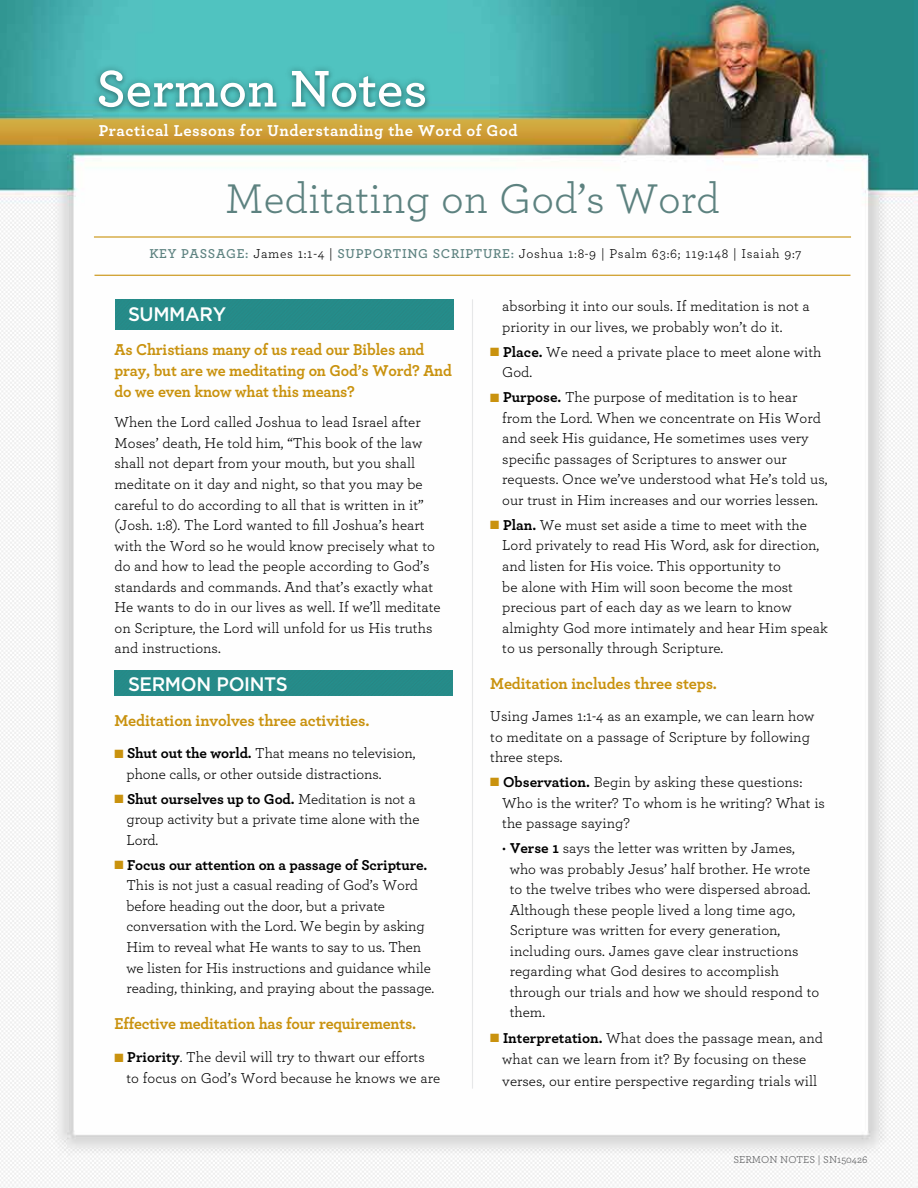
<style>
.page{position:relative;width:918px;height:1188px;background:#fff}
.page>*{position:absolute;margin:0;border:0;box-sizing:border-box;transform-origin:0 0}
.t1{font:600 54px "Archer";color:#fff}
.t2{font:43.5px "Archer";color:#5d8280}
.t3{font:500 19.5px "Gotham";letter-spacing:-.02em;color:#fff;scale:.96 1}
.t4{font:700 16.5px/21px "Archer";letter-spacing:-.01em;color:#c9920e;scale:.96 1}
.t5{font:700 16.5px "Archer";letter-spacing:-.01em;color:#c9920e}
.t6{font:700 16.5px "Archer";letter-spacing:.03em;color:#fff}
.t7{font:15px/20.5px "Archer";color:#000}
.t8{font:13.5px "Archer";letter-spacing:.05em;color:#000}
.t9{font:10.5px "Archer";color:#58595b}
.s1{font-weight:600;color:#5d8280}
.s2{color:#c9920e}
.s3{font-weight:700}
</style>
<div class="page">
<img style="left:0;top:0;width:918px;height:1188px">
<div style="left:114px;top:671px;width:338px;height:25px;background:#268a88"></div>
<hr style="left:472px;top:299px;width:1px;height:790px;background:#e6e7e8">
<hr style="left:94px;top:236px;width:757px;height:2px;background:#c9920e">
<hr style="left:94px;top:275px;width:756px;height:1px;background:#c9920e">
<div style="left:116px;top:299px;width:338px;height:31px;background:#268a88"></div>
<div style="left:92px;top:63px;width:341px;height:52px;background:#000;opacity:.35"></div>
<h1 class="t1" style="left:96px;top:55px;width:333px">Sermon Notes</h1>
<p class="t6" style="left:99px;top:120px;width:420px">Practical Lessons for Understanding the Word of God</p>
<h2 class="t2" style="left:225px;top:172px;width:496px">Meditating on God’s Word</h2>
<p class="t8" style="left:149px;top:245px;width:654px"><span class="s1">KEY PASSAGE:</span> James 1:1-4 | <span class="s1">SUPPORTING SCRIPTURE:</span> Joshua 1:8-9 | Psalm 63:6; 119:148 | Isaiah 9:7</p>
<h3 class="t3" style="left:128px;top:303px;width:104px">SUMMARY</h3>
<p class="t4" style="left:115px;top:338px;width:353px">As Christians many of us read our Bibles and pray, but are we meditating on God’s Word? And do we even know what this means?</p>
<p class="t7" style="left:115px;top:412px;width:328px">When the Lord called Joshua to lead Israel after Moses’ death, He told him, “This book of the law shall not depart from your mouth, but you shall meditate on it day and night, so that you may be careful to do according to all that is written in it” (Josh. 1:8). The Lord wanted to fill Joshua’s heart with the Word so he would know precisely what to do and how to lead the people according to God’s standards and commands. And that’s exactly what He wants to do in our lives as well. If we’ll meditate on Scripture, the Lord will unfold for us His truths and instructions.</p>
<h3 class="t3" style="left:128px;top:673px;width:168px">SERMON POINTS</h3>
<p class="t5" style="left:115px;top:710px;width:257px">Meditation involves three activities.</p>
<p class="t7" style="left:127px;top:743px;width:291px;text-indent:-12px"><span class="s2">■</span> <span class="s3">Shut out the world.</span> That means no television, phone calls, or other outside distractions.</p>
<p class="t7" style="left:127px;top:788px;width:294px;text-indent:-12px"><span class="s2">■</span> <span class="s3">Shut ourselves up to God.</span> Meditation is not a group activity but a private time alone with the<br>Lord.</p>
<p class="t7" style="left:127px;top:854px;width:309px;text-indent:-12px"><span class="s2">■</span> <span class="s3">Focus our attention on a passage of Scripture.<br></span>This is not just a casual reading of God’s Word before heading out the door, but a private conversation with the Lord. We begin by asking Him to reveal what He wants to say to us. Then we listen for His instructions and guidance while reading, thinking, and praying about the passage.</p>
<p class="t4" style="left:115px;top:1012px;width:316px">Effective meditation has four requirements.</p>
<p class="t7" style="left:127px;top:1047px;width:315px;text-indent:-12px"><span class="s2">■</span> <span class="s3">Priority</span>. The devil will try to thwart our efforts to focus on God’s Word because he knows we are</p>
<p class="t7" style="left:502px;top:296px;width:309px">absorbing it into our souls. If meditation is not a priority in our lives, we probably won’t do it.</p>
<p class="t7" style="left:502px;top:341px;width:321px;text-indent:-12px"><span class="s2">■</span> <span class="s3">Place.</span> We need a private place to meet alone with<br>God.</p>
<p class="t7" style="left:502px;top:387px;width:327px;text-indent:-12px"><span class="s2">■</span> <span class="s3">Purpose.</span> The purpose of meditation is to hear from the Lord. When we concentrate on His Word and seek His guidance, He sometimes uses very specific passages of Scriptures to answer our requests. Once we’ve understood what He’s told us, our trust in Him increases and our worries lessen.</p>
<p class="t7" style="left:502px;top:514px;width:327px;text-indent:-12px"><span class="s2">■</span> <span class="s3">Plan.</span> We must set aside a time to meet with the Lord privately to read His Word, ask for direction, and listen for His voice. This opportunity to<br>be alone with Him will soon become the most precious part of each day as we learn to know almighty God more intimately and hear Him speak to us personally through Scripture.</p>
<p class="t5" style="left:490px;top:673px;width:228px">Meditation includes three steps.</p>
<p class="t7" style="left:490px;top:705px;width:326px">Using James 1:1-4 as an example, we can learn how to meditate on a passage of Scripture by following three steps.</p>
<p class="t7" style="left:502px;top:771px;width:324px;text-indent:-12px"><span class="s2">■</span> <span class="s3">Observation.</span> Begin by asking these questions:<br>Who is the writer? To whom is he writing? What is the passage saying?</p>
<p class="t7" style="left:510px;top:837px;width:311px;text-indent:-8px">• <span class="s3">Verse 1</span> says the letter was written by James, who was probably Jesus’ half brother. He wrote to the twelve tribes who were dispersed abroad.<br>Although these people lived a long time ago, Scripture was written for every generation, including ours. James gave clear instructions regarding what God desires to accomplish through our trials and how we should respond to them.</p>
<p class="t7" style="left:490px;top:1027px;width:334px;line-height:21.3px;text-align:center"><span class="s2">■</span> <span class="s3">Interpretation.</span> What does the passage mean, and what can we learn from it? By focusing on these verses, our entire perspective regarding trials will</p>
<p class="t9" style="left:733px;top:1153px;width:136px">SERMON NOTES | SN150426</p>
</div>
